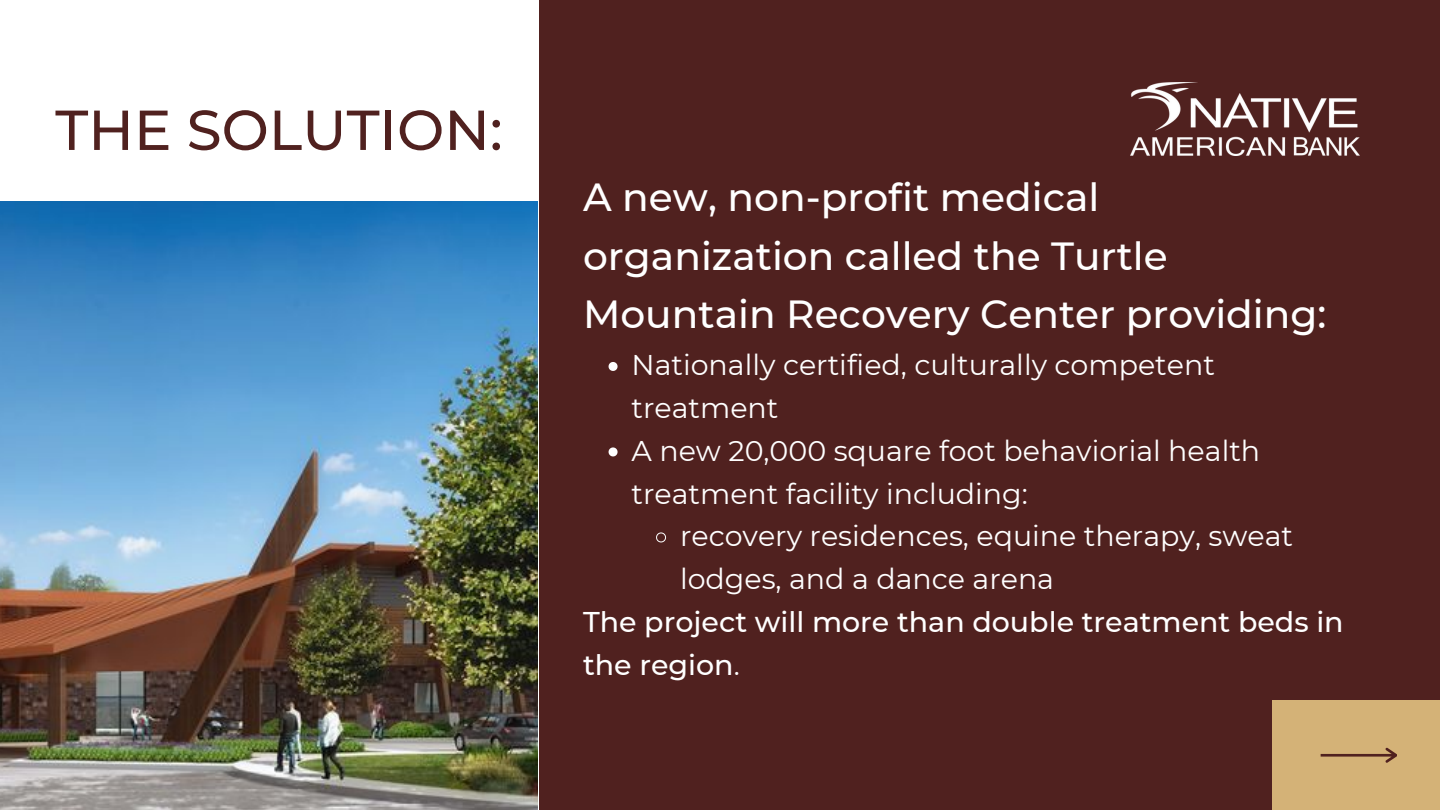
<style>
.page{position:relative;width:1440px;height:810px;background:#50211f}
.page>*{position:absolute;margin:0;border:0;box-sizing:border-box;transform-origin:0 0}
.t1{font:500 56.2px "Montserrat";color:#50211f}
.t2{font:500 39.2px/58.5px "Montserrat";color:#fff}
.t3{font:28.5px/42.8px "Montserrat";color:#fff}
.t4{font:500 28.5px/42.8px "Montserrat";color:#fff}
.s1{font-weight:400}
</style>
<div class="page">
<div style="left:0;top:0;width:538px;height:810px;background:#fff"></div>
<img style="left:0;top:202px;width:538px;height:608px">
<svg style="left:609px;top:362px;width:9px;height:9px"></svg>
<svg style="left:609px;top:447px;width:9px;height:9px"></svg>
<svg style="left:656px;top:532px;width:10px;height:11px"></svg>
<div style="left:1272px;top:701px;width:168px;height:109px;background:#d4b277"></div>
<svg style="left:1321px;top:748px;width:76px;height:15px"></svg>
<img style="left:1131px;top:83px;width:228px;height:73px">
<p class="t1" style="left:55px;top:96px;width:449px">THE SOLUTION:</p>
<p class="t2" style="left:583px;top:168px;width:745px">A new, non-profit medical organization called the Turtle<br>Mountain Recovery Center providing:</p>
<p class="t3" style="left:632px;top:344px;width:585px">Nationally certified, culturally competent treatment</p>
<p class="t3" style="left:632px;top:429px;width:630px">A new 20,000 square foot behaviorial health treatment facility including:</p>
<p class="t3" style="left:680px;top:515px;width:615px">recovery residences, equine therapy, sweat lodges, and a dance arena</p>
<p class="t4" style="left:583px;top:600px;width:762px">The project will more than double treatment beds in the region<span class="s1">.</span></p>
</div>
